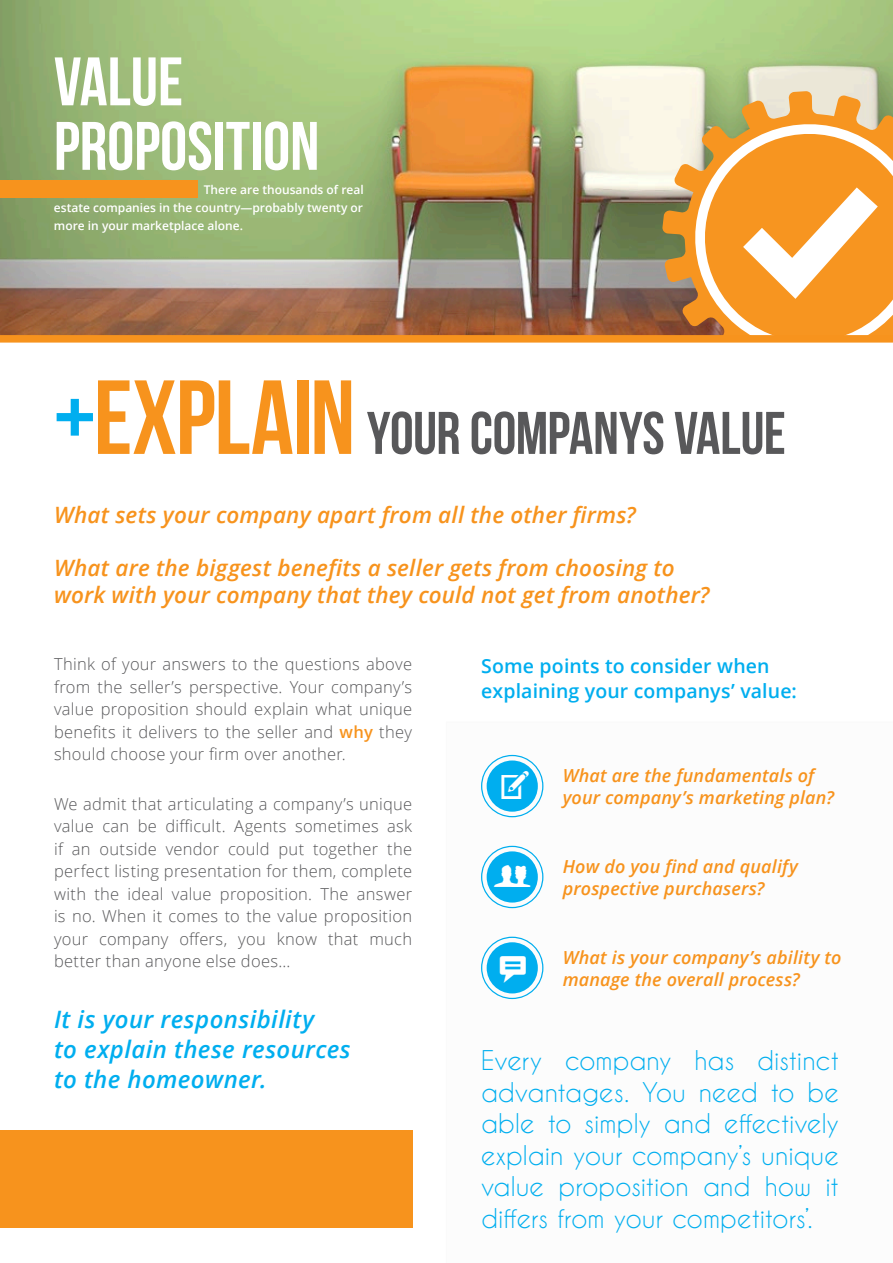
<style>
.page{position:relative;width:893px;height:1263px;background:#fff}
.page>*{position:absolute;margin:0;border:0;box-sizing:border-box;transform-origin:0 0}
.t1{font:192.3px "Modern Pictograms";color:#fff}
.t2{font:68.4px/64.5px "Bebas Neue";color:#fff}
.t3{font:60px "Bebas Neue";letter-spacing:-.01em;color:#58585a}
.t4{font:41.85px "Modern Pictograms";color:#fff}
.t5{font:25.5px/31.5px "Caviar Dreams";letter-spacing:.005em;color:#00aeef;text-align:justify}
.t6{font:italic 600 24px/29.7px "Open Sans";letter-spacing:.015em;color:#00aeef}
.t7{font:italic 600 22.5px/27px "Open Sans";letter-spacing:.01em;color:#f7931d}
.t8{font:600 19.5px/25.5px "Open Sans";letter-spacing:.005em;color:#00aeef}
.t9{font:italic 600 18px/21.6px "Open Sans";letter-spacing:.01em;color:#f7931d}
.t10{font:300 16.5px/22.5px "Open Sans";letter-spacing:.015em;color:#58585a;text-align:justify}
.t11{font:600 12px/18px "Open Sans";color:#fff;text-align:justify}
.s1{font-size:105px;color:#00aeef}
.s2{font-size:105px;color:#f7931d}
.s3{font-weight:600;color:#f7931d}
</style>
<div class="page">
<div style="left:0;top:1130px;width:412px;height:98px;background:#f7931d"></div>
<img style="left:0;top:0;width:893px;height:335px">
<svg style="left:662px;top:91px;width:231px;height:244px;background:#cbb78c"></svg>
<svg style="left:681px;top:110px;width:212px;height:225px;background:#d4a763"></svg>
<svg style="left:692px;top:121px;width:201px;height:214px;background:#f49f3a"></svg>
<div style="left:0;top:335px;width:893px;height:8px;background:#f7931d"></div>
<div style="left:0;top:180px;width:197px;height:18px;background:#f7931d"></div>
<svg style="left:481px;top:755px;width:62px;height:62px"></svg>
<svg style="left:481px;top:846px;width:62px;height:62px"></svg>
<svg style="left:481px;top:937px;width:62px;height:62px"></svg>
<h2 class="t2" style="left:54px;top:49px;width:267px">VALUE<br>PROPOSITION</h2>
<p class="t11" style="left:54px;top:180px;width:311px;text-indent:150px">There are thousands of real estate companies in the country—probably twenty or more in your marketplace alone.</p>
<h1 class="t1" style="left:726px;top:146px;width:161px">%</h1>
<h3 class="t3" style="left:54px;top:400px;width:733px"><span class="s1">+</span><span class="s2">EXPLAIN</span> YOUR COMPANYS VALUE</h3>
<h3 class="t7" style="left:54px;top:501px;width:583px">What sets your company apart from all the other firms?</h3>
<h3 class="t7" style="left:54px;top:553px;width:657px">What are the biggest benefits a seller gets from choosing to work with your company that they could not get from another?</h3>
<p class="t10" style="left:54px;top:653px;width:360px">Think of your answers to the questions above from the seller’s perspective. Your company’s value proposition should explain what unique benefits it delivers to the seller and <span class="s3">why</span> they should choose your firm over another.</p>
<p class="t10" style="left:54px;top:792px;width:360px">We admit that articulating a company’s unique value can be difficult. Agents sometimes ask if an outside vendor could put together the perfect listing presentation for them, complete with the ideal value proposition. The answer is no. When it comes to the value proposition your company offers, you know that much better than anyone else does...</p>
<h3 class="t6" style="left:54px;top:1004px;width:298px">It is your responsibility<br>to explain these resources to the homeowner.</h3>
<p class="t8" style="left:481px;top:652px;width:317px">Some points to consider when explaining your companys’ value:</p>
<p class="t9" style="left:498px;top:764px;width:337px;text-indent:64px">What are the fundamentals of<br><sup>V</sup> your company’s marketing plan?</p>
<p class="t9" style="left:493px;top:855px;width:306px;text-indent:70px">How do you find and qualify <sup>g</sup> prospective purchasers?</p>
<h3 class="t4" style="left:496px;top:948px;width:36px">b</h3>
<p class="t9" style="left:563px;top:946px;width:280px">What is your company’s ability to</p>
<p class="t9" style="left:563px;top:968px;width:239px">manage the overall process?</p>
<h3 class="t5" style="left:481px;top:1044px;width:359px">Every company has distinct advantages. You need to be able to simply and effectively explain your company’s unique value proposition and how it differs from your competitors’.</h3>
</div>
